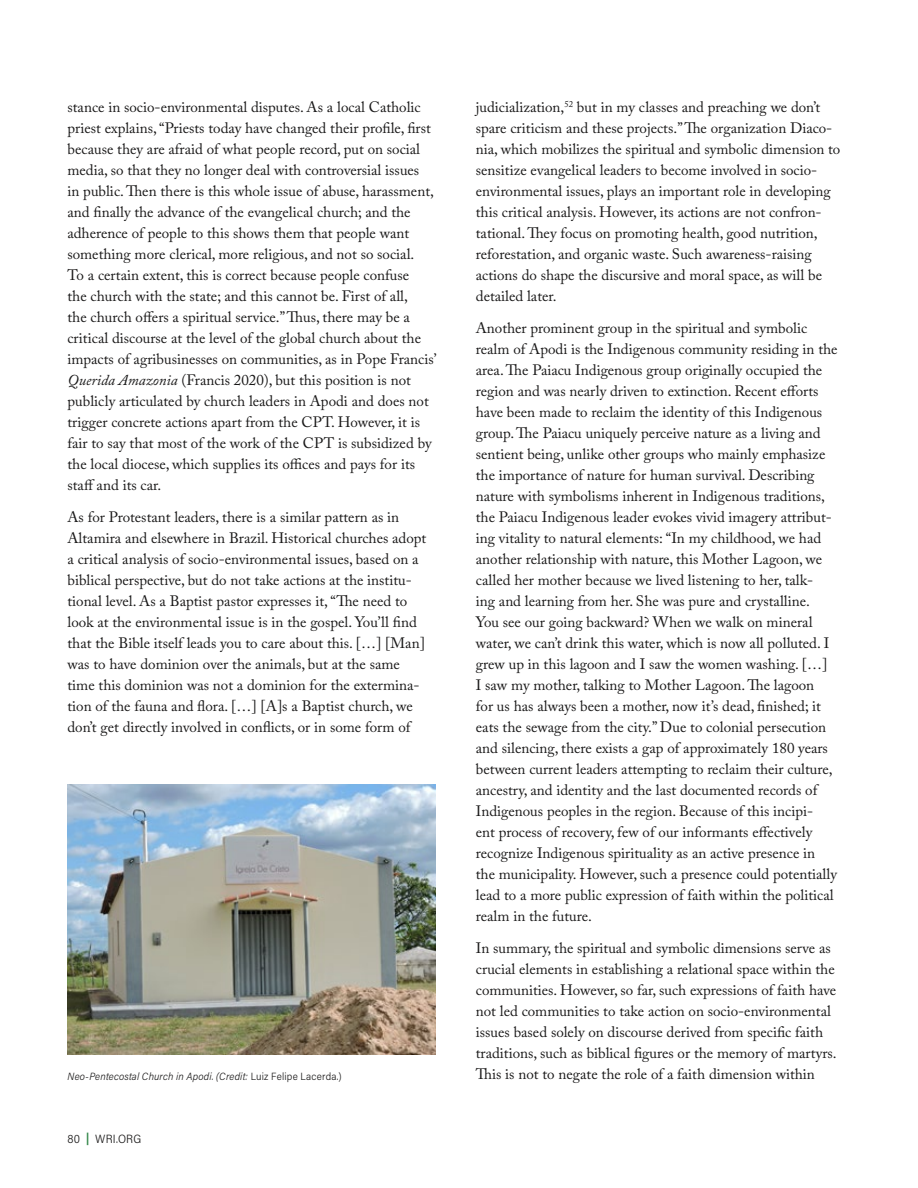
<style>
.page{position:relative;width:918px;height:1188px;background:#fff}
.page>*{position:absolute;margin:0;border:0;box-sizing:border-box;transform-origin:0 0}
.t1{font:15px/21px "Adobe Caslon Pro";color:#191818}
.t2{font:300 12px "Acumin Pro Semi Cond";letter-spacing:.015em;color:#191818}
.t3{font:italic 300 10.5px "Acumin Pro Semi Cond";letter-spacing:.02em;color:#191818}
.s1{font-style:italic}
.s2{font-style:normal}
.s3{font-weight:700;color:#328749}
</style>
<div class="page">
<img style="left:68px;top:784px;width:367px;height:270px">
<p class="t1" style="left:68px;top:97px;width:371px">stance in socio-environmental disputes. As a local Catholic priest explains, “Priests today have changed their profile, first because they are afraid of what people record, put on social media, so that they no longer deal with controversial issues<br>in public. Then there is this whole issue of abuse, harassment, and finally the advance of the evangelical church; and the adherence of people to this shows them that people want something more clerical, more religious, and not so social.<br>To a certain extent, this is correct because people confuse<br>the church with the state; and this cannot be. First of all,<br>the church offers a spiritual service.” Thus, there may be a critical discourse at the level of the global church about the impacts of agribusinesses on communities, as in Pope Francis’ <span class="s1">Querida Amazonia</span> (Francis 2020), but this position is not publicly articulated by church leaders in Apodi and does not trigger concrete actions apart from the CPT. However, it is fair to say that most of the work of the CPT is subsidized by the local diocese, which supplies its offices and pays for its staff and its car.</p>
<p class="t1" style="left:68px;top:506px;width:360px">As for Protestant leaders, there is a similar pattern as in Altamira and elsewhere in Brazil. Historical churches adopt a critical analysis of socio-environmental issues, based on a biblical perspective, but do not take actions at the institu&shy;tional level. As a Baptist pastor expresses it, “The need to look at the environmental issue is in the gospel. You’ll find that the Bible itself leads you to care about this. […] [Man] was to have dominion over the animals, but at the same time this dominion was not a dominion for the extermina&shy;tion of the fauna and flora. […] [A]s a Baptist church, we don’t get directly involved in conflicts, or in some form of</p>
<p class="t1" style="left:476px;top:97px;width:366px">judicialization,<sup>52</sup> but in my classes and preaching we don’t spare criticism and these projects.” The organization Diaco&shy;nia, which mobilizes the spiritual and symbolic dimension to sensitize evangelical leaders to become involved in socio&shy;environmental issues, plays an important role in developing this critical analysis. However, its actions are not confron&shy;tational. They focus on promoting health, good nutrition, reforestation, and organic waste. Such awareness-raising actions do shape the discursive and moral space, as will be detailed later.</p>
<p class="t1" style="left:476px;top:317px;width:363px">Another prominent group in the spiritual and symbolic realm of Apodi is the Indigenous community residing in the area. The Paiacu Indigenous group originally occupied the region and was nearly driven to extinction. Recent efforts have been made to reclaim the identity of this Indigenous group. The Paiacu uniquely perceive nature as a living and sentient being, unlike other groups who mainly emphasize the importance of nature for human survival. Describing nature with symbolisms inherent in Indigenous traditions, the Paiacu Indigenous leader evokes vivid imagery attribut&shy;ing vitality to natural elements: “In my childhood, we had another relationship with nature, this Mother Lagoon, we called her mother because we lived listening to her, talk-<br>ing and learning from her. She was pure and crystalline.<br>You see our going backward? When we walk on mineral water, we can’t drink this water, which is now all polluted. I grew up in this lagoon and I saw the women washing. […]<br>I saw my mother, talking to Mother Lagoon. The lagoon<br>for us has always been a mother, now it’s dead, finished; it eats the sewage from the city.” Due to colonial persecution and silencing, there exists a gap of approximately 180 years between current leaders attempting to reclaim their culture, ancestry, and identity and the last documented records of Indigenous peoples in the region. Because of this incipi-<br>ent process of recovery, few of our informants effectively recognize Indigenous spirituality as an active presence in the municipality. However, such a presence could potentially lead to a more public expression of faith within the political realm in the future.</p>
<p class="t1" style="left:476px;top:937px;width:362px">In summary, the spiritual and symbolic dimensions serve as crucial elements in establishing a relational space within the communities. However, so far, such expressions of faith have not led communities to take action on socio-environmental issues based solely on discourse derived from specific faith traditions, such as biblical figures or the memory of martyrs.</p>
<p class="t3" style="left:68px;top:1069px;width:276px">Neo-Pentecostal Church in Apodi. (Credit: <span class="s2">Luiz Felipe Lacerda.)</span></p>
<p class="t1" style="left:476px;top:1063px;width:341px">This is not to negate the role of a faith dimension within</p>
<p class="t2" style="left:68px;top:1130px;width:75px">80 <span class="s3">|</span> WRI.ORG</p>
</div>
